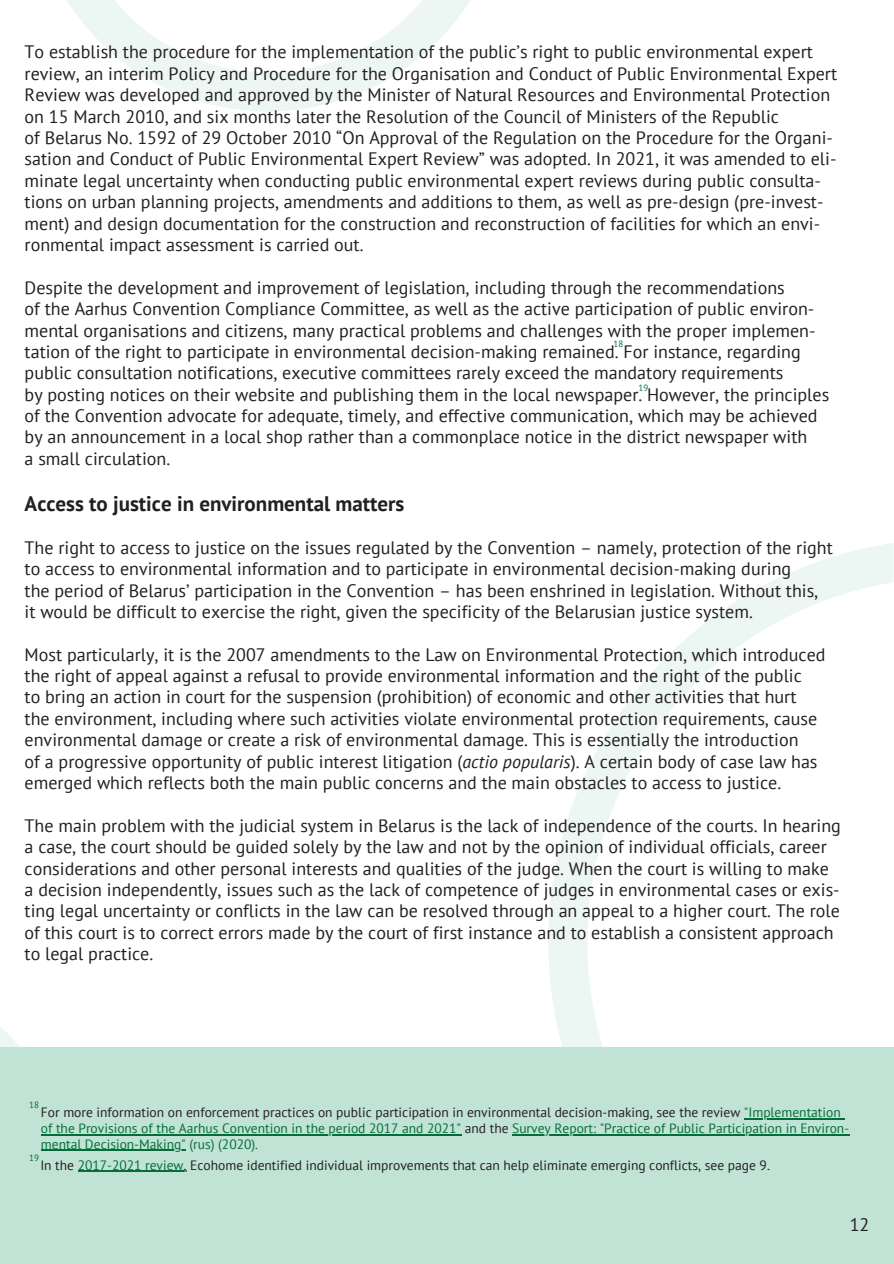
<style>
.page{position:relative;width:894px;height:1264px;background:#fff}
.page>*{position:absolute;margin:0;border:0;box-sizing:border-box;transform-origin:0 0}
.t1{font:700 21px "PT Sans";color:#231f20}
.t2{font:18px/21.3px "PT Sans";color:#231f20}
.t3{font:13.5px "PT Sans";color:#231f20}
.t4{font:13.5px "PT Sans";color:#046e3b}
.t5{font:9px "PT Sans";color:#046e3b}
.s1{font-style:italic}
.s2{color:#046e3b}
.s3{color:#231f20}
</style>
<div class="page">
<div style="left:0;top:1047px;width:893px;height:216px;background:#c0e3d6"></div>
<svg style="left:0;top:1027px;width:51px;height:124px"></svg>
<svg style="left:67px;top:0;width:403px;height:111px"></svg>
<svg style="left:548px;top:543px;width:345px;height:593px"></svg>
<hr style="left:743px;top:1118px;width:97px;height:1px;background:#046e3b">
<hr style="left:41px;top:1133px;width:420px;height:2px;background:#046e3b">
<hr style="left:512px;top:1133px;width:337px;height:2px;background:#046e3b">
<hr style="left:41px;top:1149px;width:145px;height:1px;background:#046e3b">
<hr style="left:78px;top:1170px;width:105px;height:1px;background:#046e3b">
<p class="t2" style="left:25px;top:41px;width:813px">To establish the procedure for the implementation of the public’s right to public environmental expert review, an interim Policy and Procedure for the Organisation and Conduct of Public Environmental Expert Review was developed and approved by the Minister of Natural Resources and Environmental Protection on 15 March 2010, and six months later the Resolution of the Council of Ministers of the Republic<br>of Belarus No. 1592 of 29 October 2010 “On Approval of the Regulation on the Procedure for the Organi&shy;sation and Conduct of Public Environmental Expert Review” was adopted. In 2021, it was amended to eli&shy;minate legal uncertainty when conducting public environmental expert reviews during public consulta&shy;tions on urban planning projects, amendments and additions to them, as well as pre-design (pre-invest&shy;ment) and design documentation for the construction and reconstruction of facilities for which an envi&shy;ronmental impact assessment is carried out.</p>
<p class="t2" style="left:25px;top:276px;width:805px">Despite the development and improvement of legislation, including through the recommendations<br>of the Aarhus Convention Compliance Committee, as well as the active participation of public environ&shy;mental organisations and citizens, many practical problems and challenges with the proper implemen&shy;tation of the right to participate in environmental decision-making remained. For instance, regarding public consultation notifications, executive committees rarely exceed the mandatory requirements<br>by posting notices on their website and publishing them in the local newspaper. However, the principles of the Convention advocate for adequate, timely, and effective communication, which may be achieved by an announcement in a local shop rather than a commonplace notice in the district newspaper with</p>
<p class="t2" style="left:25px;top:447px;width:147px">a small circulation.</p>
<p class="t1" style="left:25px;top:489px;width:381px">Access to justice in environmental matters</p>
<p class="t2" style="left:25px;top:536px;width:809px">The right to access to justice on the issues regulated by the Convention – namely, protection of the right to access to environmental information and to participate in environmental decision-making during<br>the period of Belarus’ participation in the Convention – has been enshrined in legislation. Without this, it would be difficult to exercise the right, given the specificity of the Belarusian justice system.</p>
<p class="t2" style="left:25px;top:643px;width:802px">Most particularly, it is the 2007 amendments to the Law on Environmental Protection, which introduced the right of appeal against a refusal to provide environmental information and the right of the public<br>to bring an action in court for the suspension (prohibition) of economic and other activities that hurt</p>
<p class="t2" style="left:25px;top:707px;width:794px">the environment, including where such activities violate environmental protection requirements, cause environmental damage or create a risk of environmental damage. This is essentially the introduction of a progressive opportunity of public interest litigation (<span class="s1">actio popularis</span>). A certain body of case law has emerged which reflects both the main public concerns and the main obstacles to access to justice.</p>
<p class="t2" style="left:25px;top:814px;width:817px">The main problem with the judicial system in Belarus is the lack of independence of the courts. In hearing a case, the court should be guided solely by the law and not by the opinion of individual officials, career considerations and other personal interests and qualities of the judge. When the court is willing to make</p>
<p class="t2" style="left:25px;top:878px;width:816px">a decision independently, issues such as the lack of competence of judges in environmental cases or exis&shy;ting legal uncertainty or conflicts in the law can be resolved through an appeal to a higher court. The role of this court is to correct errors made by the court of first instance and to establish a consistent approach to legal practice.</p>
<p class="t5" style="left:613px;top:337px;width:11px">18</p>
<p class="t5" style="left:638px;top:382px;width:11px">19</p>
<h2 class="t5" style="left:29px;top:1098px;width:11px">18</h2>
<h2 class="t3" style="left:41px;top:1103px;width:801px">For more information on enforcement practices on public participation in environmental decision-making, see the review <span class="s2">"Implementation</span></h2>
<h2 class="t4" style="left:41px;top:1119px;width:809px">of the Provisions of the Aarhus Convention in the period 2017 and 2021" <span class="s3">and the</span> Survey Report: "Practice of Public Participation in Environ-</h2>
<h2 class="t4" style="left:41px;top:1134px;width:219px">mental Decision-Making" (rus) (2020).</h2>
<p class="t5" style="left:29px;top:1151px;width:11px">19</p>
<p class="t3" style="left:40px;top:1155px;width:730px">In the <span class="s2">2017-2021 review</span>, Ecohome identified individual improvements that can help eliminate emerging conflicts, see page 9.</p>
<p class="t2" style="left:849px;top:1213px;width:21px">12</p>
</div>
